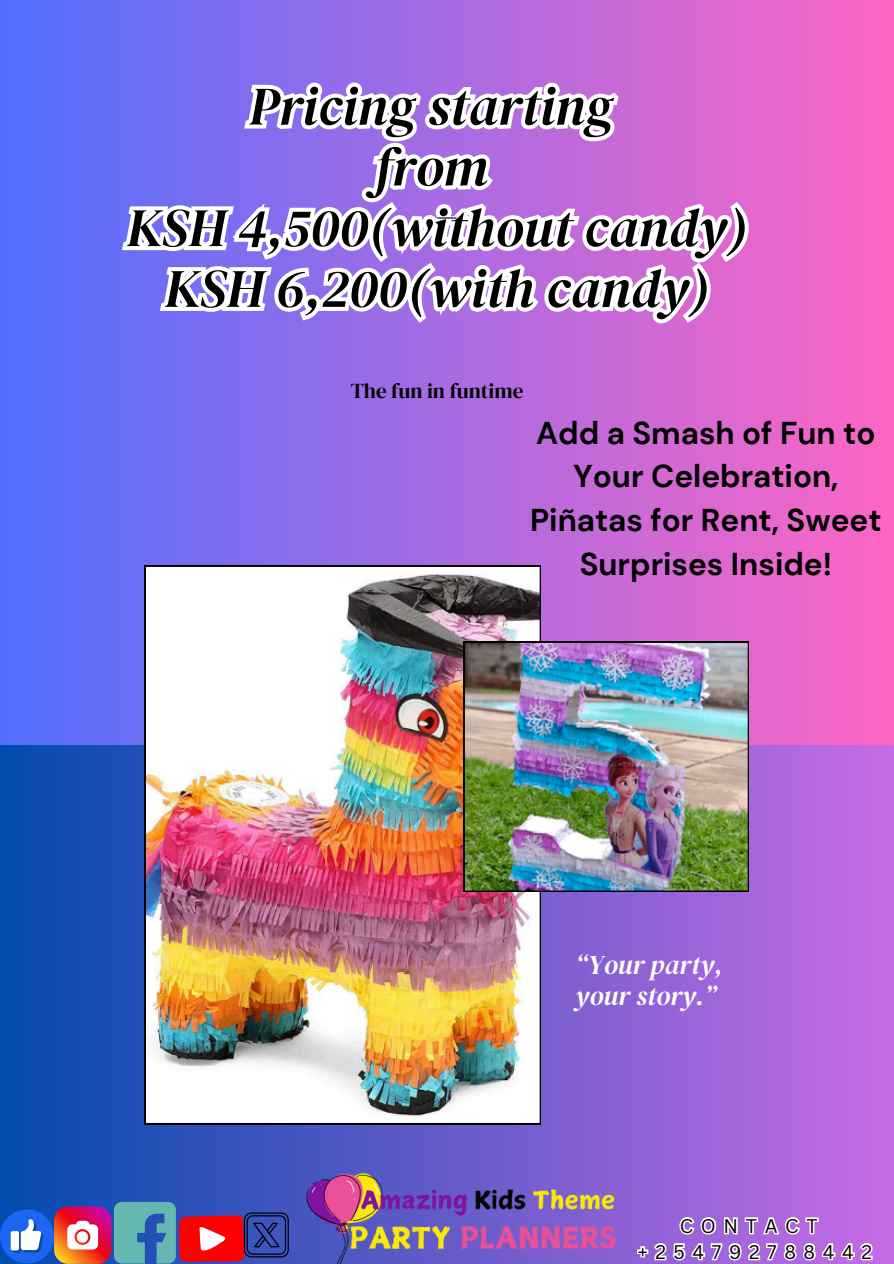
<style>
.page{position:relative;width:894px;height:1264px;background:#fff}
.page>*{position:absolute;margin:0;border:0;box-sizing:border-box;transform-origin:0 0}
.t1{font:italic 54px/60.8px "DM Serif Display";color:#000;text-align:center}
.t2{font:700 31.5px/43.8px "DM Sans";color:#000;text-align:center}
.t3{font:italic 27px/31.5px "DM Serif Display";color:#fff}
.t4{font:21px "DM Serif Display";color:#000}
.t5{font:19.2px/25.8px "Canva Sans";letter-spacing:.4em;color:#000}
</style>
<div class="page">
<div style="left:0;top:0;width:893px;height:1263px;background:linear-gradient(to right,#5170ff,#fd66c4)"></div>
<div style="left:0;top:745px;width:893px;height:518px;background:linear-gradient(to right,#034aad,#c56be3)"></div>
<img style="left:145px;top:566px;width:395px;height:558px">
<img style="left:463px;top:642px;width:285px;height:249px">
<svg style="left:117px;top:190px;width:637px;height:88px"></svg>
<svg style="left:155px;top:257px;width:561px;height:82px"></svg>
<svg style="left:239px;top:76px;width:383px;height:154px"></svg>
<img style="left:305px;top:1173px;width:316px;height:90px">
<svg style="left:114px;top:1201px;width:175px;height:62px;background:#745d86"></svg>
<svg style="left:54px;top:1206px;width:57px;height:57px;background:#e5373d"></svg>
<svg style="left:67px;top:1220px;width:31px;height:29px"></svg>
<svg style="left:0;top:1209px;width:54px;height:54px"></svg>
<svg style="left:635px;top:1214px;width:240px;height:48px"></svg>
<p class="t1" style="left:127px;top:75px;width:621px">Pricing starting<br>from<br>KSH 4,500(without candy)<br>KSH 6,200(with candy)</p>
<p class="t4" style="left:350px;top:376px;width:174px">The fun in funtime</p>
<h2 class="t2" style="left:530px;top:411px;width:353px">Add a Smash of Fun to<br>Your Celebration,<br>Piñatas for Rent, Sweet<br>Surprises Inside!</h2>
<p class="t3" style="left:575px;top:948px;width:149px">“Your party, your story.”</p>
<h3 class="t5" style="left:637px;top:1212px;width:236px;text-indent:42px">CONTACT +254792788442</h3>
</div>
